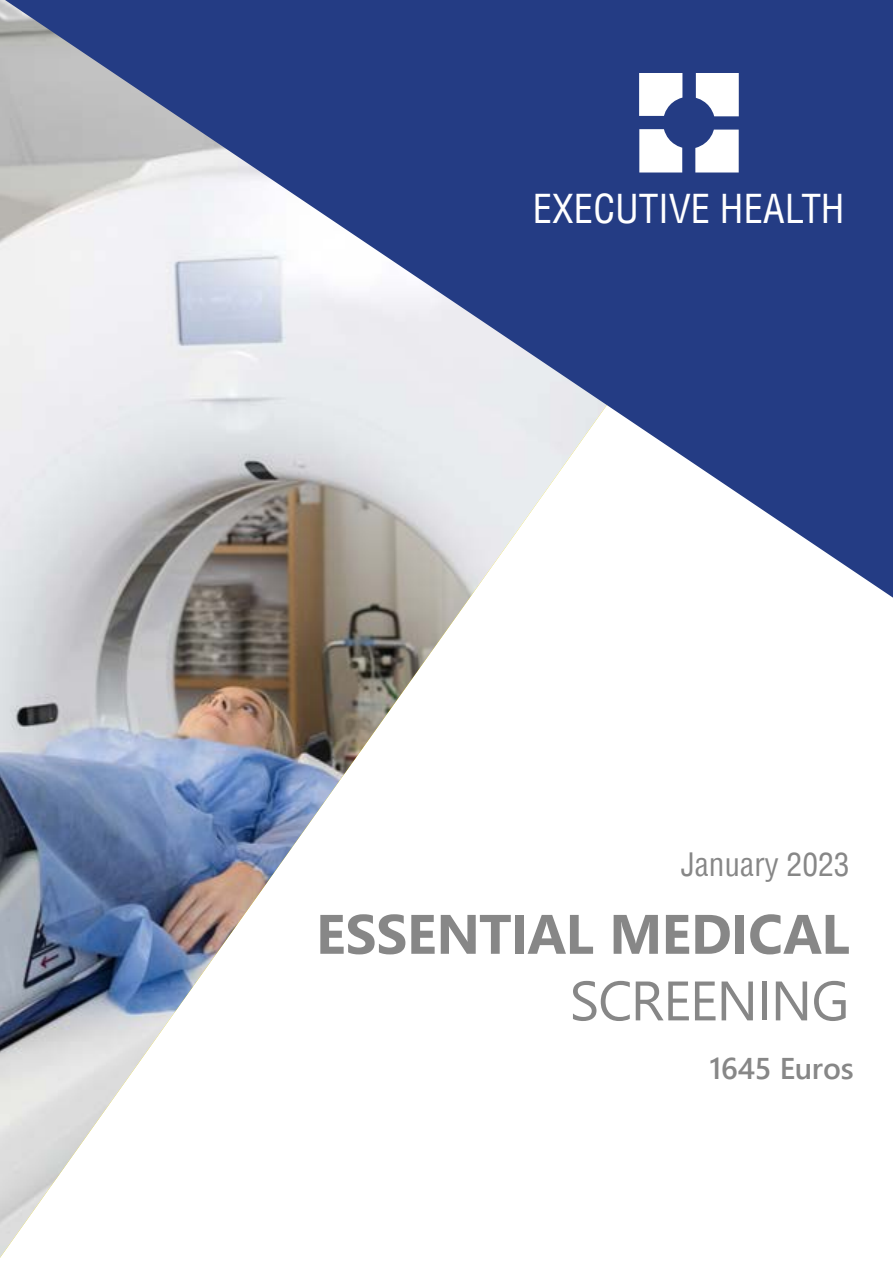
<style>
.page{position:relative;width:893px;height:1263px;background:#fff}
.page>*{position:absolute;margin:0;border:0;box-sizing:border-box;transform-origin:0 0}
.t1{font:700 55.5px "Segoe UI";letter-spacing:-.01em;color:#878787}
.t2{font:55.5px "Segoe UI";letter-spacing:-.02em;color:#878787}
.t3{font:condensed 39px "Helvetica";color:#fff}
.t4{font:condensed 31.5px "Helvetica";color:#878787}
.t5{font:600 30px "Segoe UI";letter-spacing:-.01em;color:#878787}
</style>
<div class="page">
<img style="left:0;top:0;width:470px;height:1258px">
<svg style="left:5px;top:0;width:888px;height:598px"></svg>
<svg style="left:639px;top:73px;width:43px;height:43px"></svg>
<svg style="left:696px;top:73px;width:43px;height:43px"></svg>
<svg style="left:695px;top:130px;width:44px;height:42px"></svg>
<svg style="left:639px;top:129px;width:43px;height:43px"></svg>
<p class="t3" style="left:533px;top:184px;width:313px">EXECUTIVE HEALTH</p>
<p class="t4" style="left:681px;top:844px;width:170px">January 2023</p>
<p class="t1" style="left:316px;top:882px;width:535px">ESSENTIAL MEDICAL</p>
<p class="t2" style="left:570px;top:948px;width:281px">SCREENING</p>
<p class="t5" style="left:709px;top:1040px;width:146px">1645 Euros</p>
</div>
